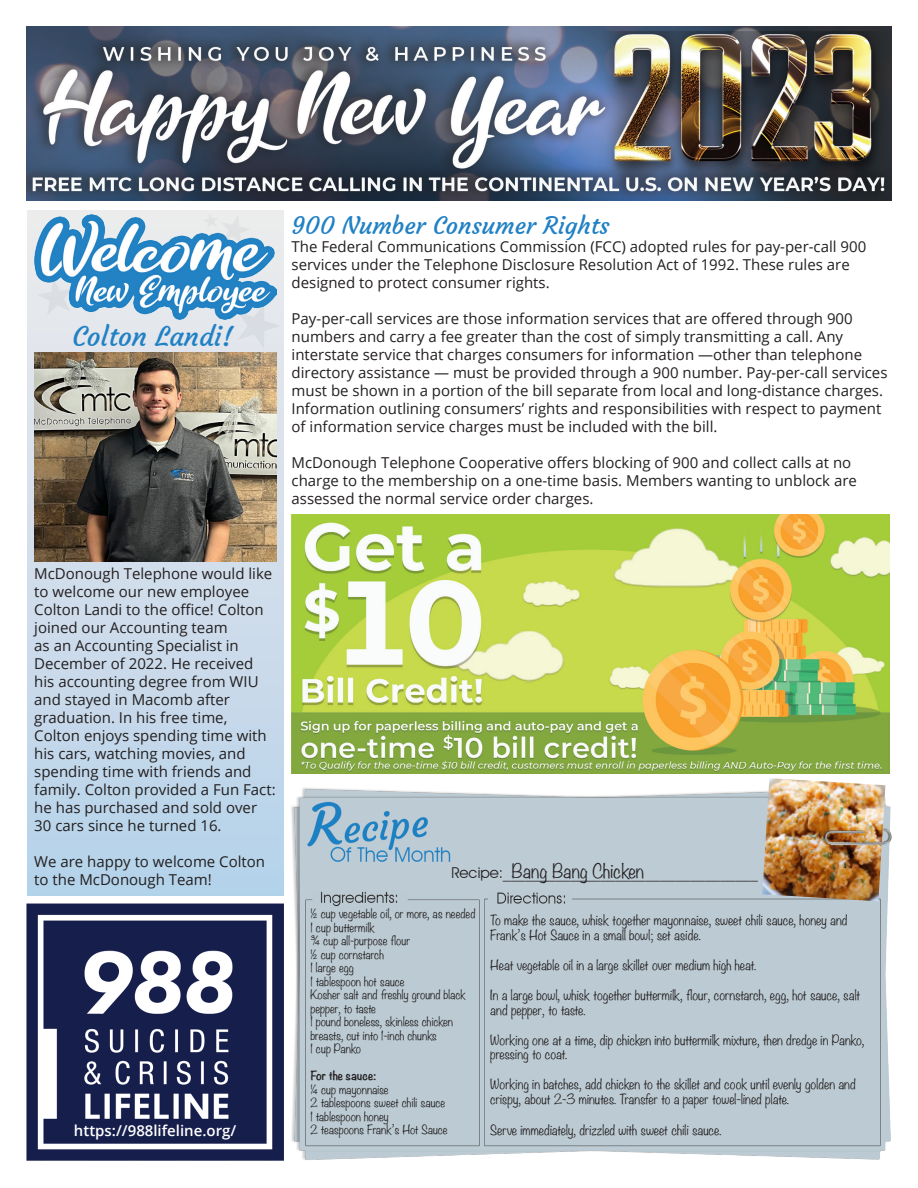
<style>
.page{position:relative;width:918px;height:1188px;background:#fff}
.page>*{position:absolute;margin:0;border:0;box-sizing:border-box;transform-origin:0 0}
.t1{font:27px "Courgette";color:#2081c4}
.t2{font:24px "Courgette";color:#2081c4}
.t3{font:300 17.7px "Noteworthy";color:#231f20}
.t4{font:15px/18px "Open Sans";color:#231f20}
.t5{font:15px "Avant Garde IT Cby BT";color:#231f20}
.t6{font:600 15px "Open Sans";color:#fff}
.t7{font:300 12.45px/15px "Noteworthy";color:#231f20}
.t8{font:300 11.25px/13.5px "Noteworthy";color:#231f20}
.t9{font:700 11.25px "Noteworthy";color:#231f20}
</style>
<div class="page">
<img style="left:292px;top:514px;width:598px;height:260px">
<img style="left:291px;top:787px;width:599px;height:373px">
<img style="left:762px;top:778px;width:123px;height:123px">
<img style="left:824px;top:828px;width:67px;height:17px">
<div style="left:27px;top:211px;width:257px;height:684px;background:linear-gradient(to bottom,#edebec,#b6d1e9)"></div>
<img style="left:27px;top:904px;width:257px;height:256px">
<img style="left:27px;top:26px;width:864px;height:174px">
<img style="left:34px;top:353px;width:243px;height:208px">
<img style="left:34px;top:214px;width:242px;height:106px">
<svg style="left:34px;top:275px;width:44px;height:42px"></svg>
<svg style="left:229px;top:296px;width:55px;height:56px"></svg>
<svg style="left:202px;top:212px;width:51px;height:35px"></svg>
<p class="t1" style="left:73px;top:320px;width:162px">Colton Landi!</p>
<p class="t2" style="left:292px;top:211px;width:320px">900 Number Consumer Rights</p>
<p class="t4" style="left:292px;top:237px;width:576px">The Federal Communications Commission (FCC) adopted rules for pay-per-call 900 services under the Telephone Disclosure Resolution Act of 1992. These rules are designed to protect consumer rights.</p>
<p class="t4" style="left:292px;top:309px;width:597px">Pay-per-call services are those information services that are offered through 900 numbers and carry a fee greater than the cost of simply transmitting a call. Any interstate service that charges consumers for information —other than telephone directory assistance — must be provided through a 900 number. Pay-per-call services must be shown in a portion of the bill separate from local and long-distance charges.<br>Information outlining consumers’ rights and responsibilities with respect to payment of information service charges must be included with the bill.</p>
<p class="t4" style="left:292px;top:453px;width:567px">McDonough Telephone Cooperative offers blocking of 900 and collect calls at no charge to the membership on a one-time basis. Members wanting to unblock are assessed the normal service order charges.</p>
<p class="t4" style="left:34px;top:564px;width:243px">McDonough Telephone would like to welcome our new employee<br>Colton Landi to the office! Colton joined our Accounting team<br>as an Accounting Specialist in<br>December of 2022. He received his accounting degree from WIU and stayed in Macomb after graduation. In his free time,<br>Colton enjoys spending time with his cars, watching movies, and spending time with friends and family. Colton provided a Fun Fact: he has purchased and sold over<br>30 cars since he turned 16.</p>
<p class="t4" style="left:34px;top:852px;width:232px">We are happy to welcome Colton to the McDonough Team!</p>
<p class="t6" style="left:74px;top:1121px;width:164px">https://988lifeline.org/</p>
<p class="t3" style="left:512px;top:855px;width:134px">Bang Bang Chicken</p>
<p class="t5" style="left:451px;top:863px;width:308px">Recipe:__________________________________</p>
<p class="t8" style="left:310px;top:907px;width:167px">½ cup vegetable oil, or more, as needed</p>
<p class="t8" style="left:310px;top:920px;width:66px">1 cup buttermilk</p>
<p class="t8" style="left:310px;top:934px;width:101px">¾ cup all-purpose flour</p>
<p class="t8" style="left:310px;top:947px;width:75px">½ cup cornstarch</p>
<p class="t8" style="left:310px;top:961px;width:45px">1 large egg</p>
<p class="t8" style="left:310px;top:974px;width:96px">1 tablespoon hot sauce</p>
<p class="t8" style="left:310px;top:988px;width:157px">Kosher salt and freshly ground black pepper, to taste</p>
<p class="t8" style="left:310px;top:1015px;width:144px">1 pound boneless, skinless chicken breasts, cut into 1-inch chunks</p>
<p class="t8" style="left:310px;top:1042px;width:52px">1 cup Panko</p>
<p class="t9" style="left:310px;top:1066px;width:67px">For the sauce:</p>
<p class="t8" style="left:310px;top:1082px;width:80px">¼ cup mayonnaise</p>
<p class="t8" style="left:310px;top:1096px;width:136px">2 tablespoons sweet chili sauce</p>
<p class="t8" style="left:310px;top:1109px;width:80px">1 tablespoon honey</p>
<p class="t8" style="left:310px;top:1123px;width:139px">2 teaspoons Frank’s Hot Sauce</p>
<p class="t7" style="left:490px;top:912px;width:359px">To make the sauce, whisk together mayonnaise, sweet chili sauce, honey and<br>Frank’s Hot Sauce in a small bowl; set aside.</p>
<p class="t7" style="left:490px;top:957px;width:267px">Heat vegetable oil in a large skillet over medium high heat.</p>
<p class="t7" style="left:490px;top:987px;width:372px">In a large bowl, whisk together buttermilk, flour, cornstarch, egg, hot sauce, salt and pepper, to taste.</p>
<p class="t7" style="left:490px;top:1032px;width:376px">Working one at a time, dip chicken into buttermilk mixture, then dredge in Panko, pressing to coat.</p>
<p class="t7" style="left:490px;top:1077px;width:367px">Working in batches, add chicken to the skillet and cook until evenly golden and crispy, about 2-3 minutes. Transfer to a paper towel-lined plate.</p>
<p class="t7" style="left:490px;top:1123px;width:233px">Serve immediately, drizzled with sweet chili sauce.</p>
</div>
